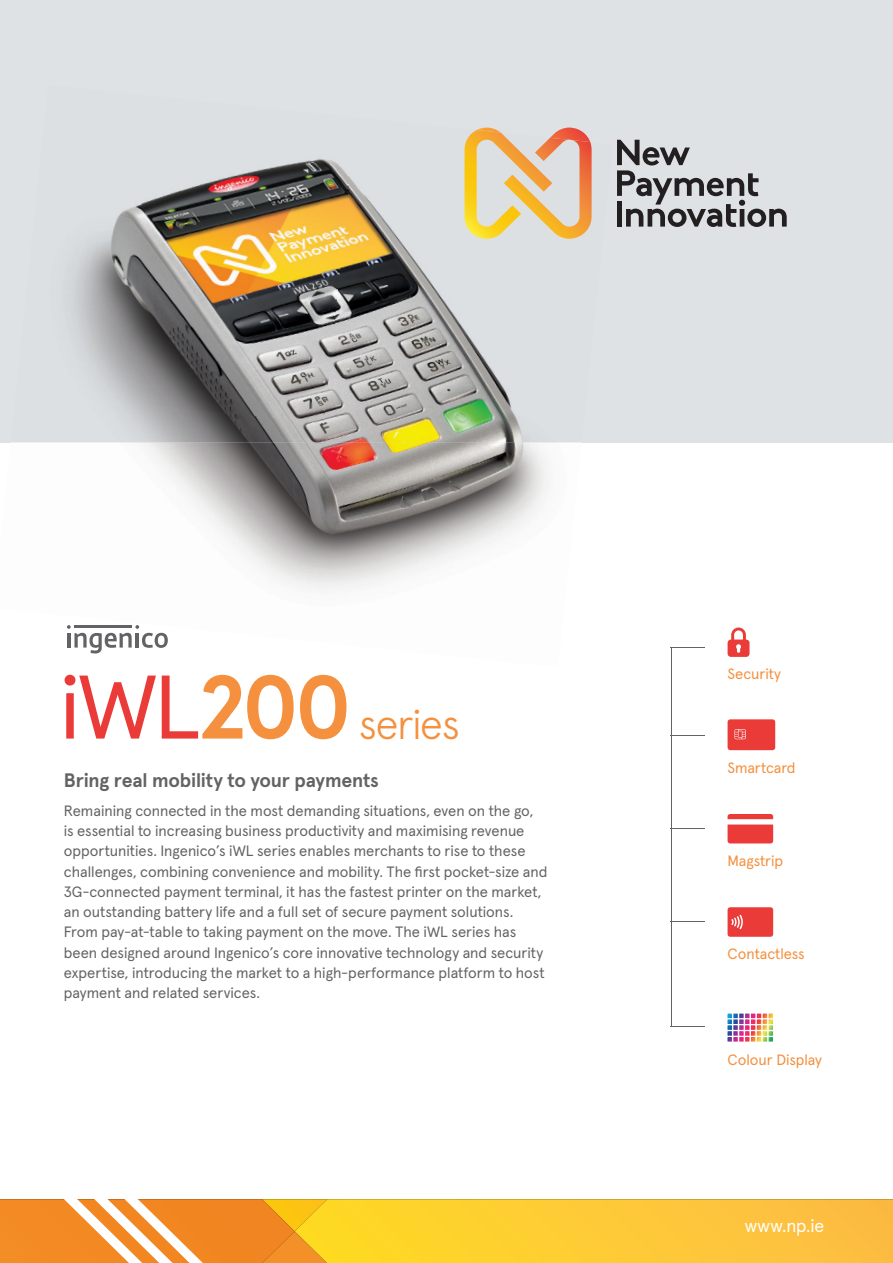
<style>
.page{position:relative;width:893px;height:1263px;background:#fff}
.page>*{position:absolute;margin:0;border:0;box-sizing:border-box;transform-origin:0 0}
.t1{font:300 42px "Apercu Pro";letter-spacing:-.03em;color:#f4903e}
.t2{font:700 19.5px "Apercu Pro";letter-spacing:-.01em;color:#636366}
.t3{font:18px "Apercu Pro";letter-spacing:.005em;color:#fff}
.t4{font:15px/20.2px "Apercu Pro";color:#636366}
.t5{font:15px "Apercu Pro";color:#f4903e}
.s1{font-weight:400;font-size:90px;color:#ea3b38}
.s2{font-weight:700;font-size:90px}
</style>
<div class="page">
<div style="left:0;top:0;width:893px;height:442px;background:#dee2e5"></div>
<svg style="left:617px;top:140px;width:170px;height:87px"></svg>
<img style="left:96px;top:442px;width:486px;height:212px">
<img style="left:0;top:442px;width:115px;height:177px">
<img style="left:68px;top:159px;width:256px;height:232px">
<img style="left:324px;top:127px;width:255px;height:315px">
<img style="left:105px;top:391px;width:396px;height:51px">
<img style="left:465px;top:130px;width:127px;height:109px">
<svg style="left:728px;top:627px;width:21px;height:30px"></svg>
<svg style="left:728px;top:719px;width:47px;height:31px"></svg>
<svg style="left:728px;top:814px;width:45px;height:29px"></svg>
<svg style="left:728px;top:907px;width:45px;height:30px"></svg>
<hr style="left:671px;top:647px;width:1px;height:379px;background:#636366">
<hr style="left:671px;top:735px;width:34px;height:1px;background:#636366">
<hr style="left:671px;top:647px;width:34px;height:1px;background:#636366">
<hr style="left:671px;top:829px;width:34px;height:1px;background:#636366">
<hr style="left:671px;top:922px;width:34px;height:1px;background:#636366">
<hr style="left:671px;top:1026px;width:34px;height:1px;background:#636366">
<svg style="left:727px;top:1013px;width:46px;height:28px"></svg>
<svg style="left:67px;top:625px;width:101px;height:28px"></svg>
<svg style="left:0;top:1199px;width:893px;height:64px;background:#f9b937"></svg>
<h1 class="t1" style="left:60px;top:692px;width:402px"><span class="s1">iWL</span><span class="s2">200</span> series</h1>
<h2 class="t2" style="left:64px;top:765px;width:317px">Bring real mobility to your payments</h2>
<p class="t4" style="left:64px;top:799px;width:485px">Remaining connected in the most demanding situations, even on the go,<br>is essential to increasing business productivity and maximising revenue opportunities. Ingenico’s iWL series enables merchants to rise to these challenges, combining convenience and mobility. The rst pocket-size and 3G-connected payment terminal, it has the fastest printer on the market, an outstanding battery life and a full set of secure payment solutions.<br>From pay-at-table to taking payment on the move. The iWL series has been designed around Ingenico’s core innovative technology and security expertise, introducing the market to a high-performance platform to host payment and related services.</p>
<p class="t5" style="left:728px;top:662px;width:55px">Security</p>
<p class="t5" style="left:728px;top:756px;width:69px">Smartcard</p>
<p class="t5" style="left:728px;top:849px;width:57px">Magstrip</p>
<p class="t5" style="left:728px;top:942px;width:79px">Contactless</p>
<p class="t5" style="left:728px;top:1048px;width:96px">Colour Display</p>
<p class="t3" style="left:745px;top:1212px;width:81px">www.np.ie</p>
</div>
